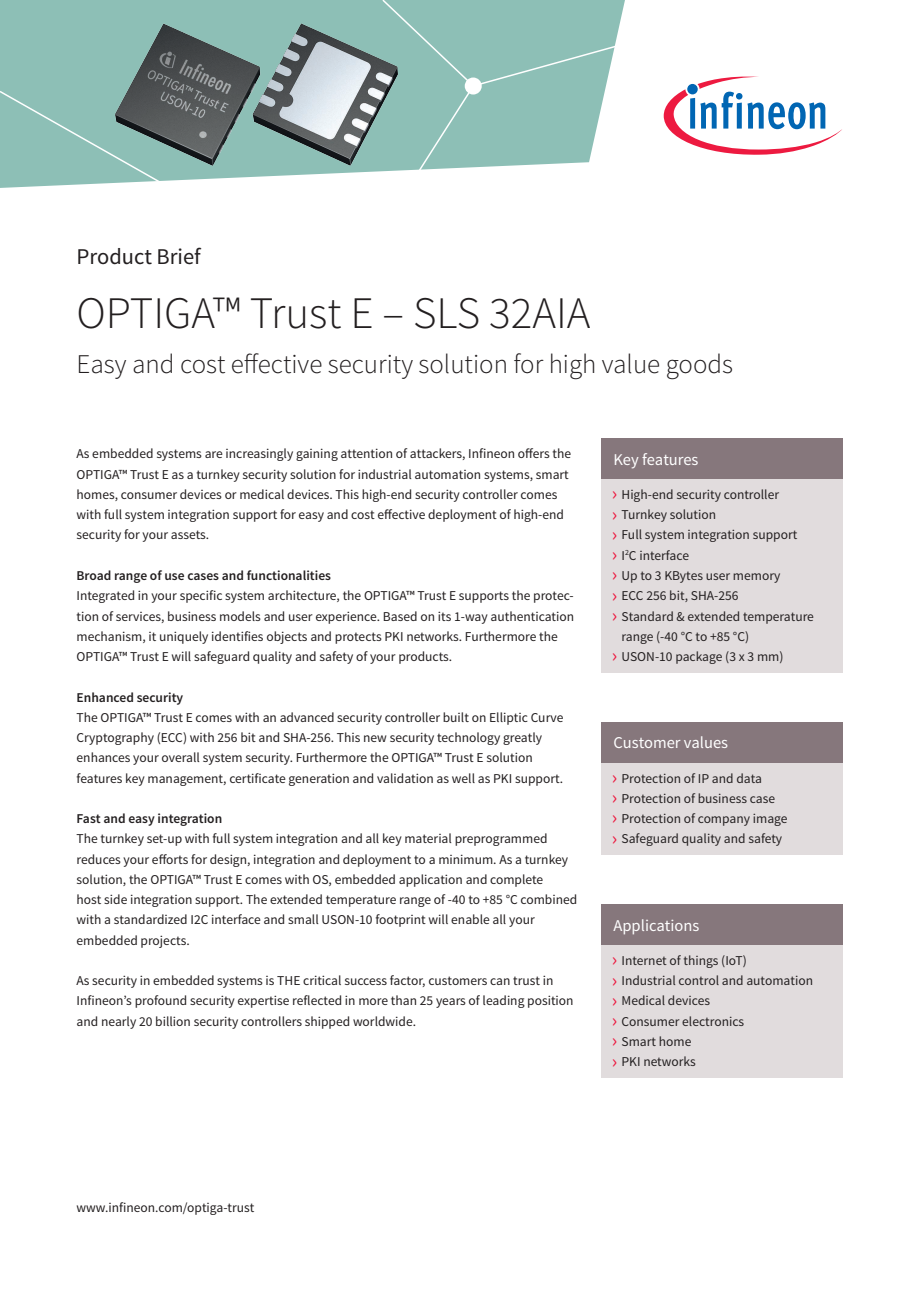
<style>
.page{position:relative;width:919px;height:1289px;background:#fff}
.page>*{position:absolute;margin:0;border:0;box-sizing:border-box;transform-origin:0 0}
.Product_Brief_A4_Hea{font:300 45px "Source Sans Pro";color:#231f20}
.Product_Brief_A4_Sub{font:300 27px "Source Sans Pro";color:#231f20}
.Product_Brief_A4_Tit{font:22.5px "Source Sans Pro";color:#231f20}
.Product_Brief_A4_Hea-2{font:16.5px "Source Sans Pro";color:#fff}
.Product_Brief_A4_Cop{font:13.5px/20.2px "Source Sans Pro";color:#231f20}
.Product_Brief_A4_Cop-2{font:600 13.5px "Source Sans Pro";color:#231f20}
.Product_Brief_A4_URL{font:13.5px "Source Sans Pro";color:#231f20}
.s1{font-size:20.25px;color:#ed1a40}
</style>
<div class="page">
<svg style="left:0;top:0;width:625px;height:181px;background:#98c5bd"></svg>
<img style="left:112px;top:21px;width:269px;height:146px">
<svg style="left:0;top:89px;width:172px;height:99px;background:#8ab2ab"></svg>
<svg style="left:381px;top:0;width:240px;height:180px;background:#9bc6be"></svg>
<svg style="left:663px;top:76px;width:179px;height:79px"></svg>
<div style="left:601px;top:476px;width:241px;height:196px;background:#e1dcdd"></div>
<div style="left:601px;top:759px;width:241px;height:96px;background:#e1dcdd"></div>
<div style="left:601px;top:942px;width:241px;height:135px;background:#e1dcdd"></div>
<div style="left:601px;top:438px;width:241px;height:40px;background:#86777c"></div>
<div style="left:601px;top:721px;width:241px;height:41px;background:#86777c"></div>
<div style="left:601px;top:904px;width:241px;height:40px;background:#86777c"></div>
<p class="Product_Brief_A4_Tit" style="left:77px;top:242px;width:126px">Product Brief</p>
<p class="Product_Brief_A4_Hea" style="left:77px;top:286px;width:515px">OPTIGA™ Trust E – SLS 32AIA</p>
<p class="Product_Brief_A4_Sub" style="left:77px;top:348px;width:658px">Easy and cost effective security solution for high value goods</p>
<p class="Product_Brief_A4_Cop" style="left:77px;top:444px;width:496px">As embedded systems are increasingly gaining attention of attackers, Infineon offers the OPTIGA™ Trust E as a turnkey security solution for industrial automation systems, smart homes, consumer devices or medical devices. This high-end security controller comes with full system integration support for easy and cost effective deployment of high-end security for your assets.</p>
<p class="Product_Brief_A4_Cop-2" style="left:77px;top:567px;width:256px">Broad range of use cases and functionalities</p>
<p class="Product_Brief_A4_Cop" style="left:77px;top:586px;width:499px">Integrated in your specific system architecture, the OPTIGA™ Trust E supports the protec&shy;tion of services, business models and user experience. Based on its 1-way authentication mechanism, it uniquely identifies objects and protects PKI networks. Furthermore the OPTIGA™ Trust E will safeguard quality and safety of your products.</p>
<p class="Product_Brief_A4_Cop-2" style="left:77px;top:688px;width:108px">Enhanced security</p>
<p class="Product_Brief_A4_Cop" style="left:77px;top:707px;width:488px">The OPTIGA™ Trust E comes with an advanced security controller built on Elliptic Curve Cryptography (ECC) with 256 bit and SHA-256. This new security technology greatly enhances your overall system security. Furthermore the OPTIGA™ Trust E solution features key management, certificate generation and validation as well as PKI support.</p>
<p class="Product_Brief_A4_Cop-2" style="left:77px;top:810px;width:147px">Fast and easy integration</p>
<p class="Product_Brief_A4_Cop" style="left:77px;top:829px;width:502px">The turnkey set-up with full system integration and all key material preprogrammed reduces your efforts for design, integration and deployment to a minimum. As a turnkey solution, the OPTIGA™ Trust E comes with OS, embedded application and complete<br>host side integration support. The extended temperature range of -40 to +85 °C combined with a standardized I2C interface and small USON-10 footprint will enable all your embedded projects.</p>
<p class="Product_Brief_A4_Cop" style="left:77px;top:970px;width:498px">As security in embedded systems is THE critical success factor, customers can trust in<br>Infineon’s profound security expertise reflected in more than 25 years of leading position and nearly 20 billion security controllers shipped worldwide.</p>
<p class="Product_Brief_A4_Hea-2" style="left:613px;top:449px;width:86px">Key features</p>
<p class="Product_Brief_A4_Cop" style="left:612px;top:484px;width:169px"><span class="s1">›</span> High-end security controller</p>
<p class="Product_Brief_A4_Cop" style="left:612px;top:505px;width:106px"><span class="s1">›</span> Turnkey solution</p>
<p class="Product_Brief_A4_Cop" style="left:612px;top:525px;width:187px"><span class="s1">›</span> Full system integration support</p>
<p class="Product_Brief_A4_Cop" style="left:612px;top:545px;width:79px"><span class="s1">›</span> I<sup>2</sup>C interface</p>
<p class="Product_Brief_A4_Cop" style="left:612px;top:565px;width:170px"><span class="s1">›</span> Up to 3 KBytes user memory</p>
<p class="Product_Brief_A4_Cop" style="left:612px;top:586px;width:128px"><span class="s1">›</span> ECC 256 bit, SHA-256</p>
<p class="Product_Brief_A4_Cop" style="left:621px;top:606px;width:194px;text-indent:-10px"><span class="s1">›</span> Standard &amp; extended temperature range (-40 °C to +85 °C)</p>
<p class="Product_Brief_A4_Cop" style="left:612px;top:646px;width:173px"><span class="s1">›</span> USON-10 package (3 x 3 mm)</p>
<p class="Product_Brief_A4_Hea-2" style="left:613px;top:732px;width:116px">Customer values</p>
<p class="Product_Brief_A4_Cop" style="left:612px;top:768px;width:151px"><span class="s1">›</span> Protection of IP and data</p>
<p class="Product_Brief_A4_Cop" style="left:612px;top:788px;width:165px"><span class="s1">›</span> Protection of business case</p>
<p class="Product_Brief_A4_Cop" style="left:612px;top:808px;width:177px"><span class="s1">›</span> Protection of company image</p>
<p class="Product_Brief_A4_Cop" style="left:612px;top:829px;width:172px"><span class="s1">›</span> Safeguard quality and safety</p>
<p class="Product_Brief_A4_Hea-2" style="left:613px;top:914px;width:87px">Applications</p>
<p class="Product_Brief_A4_Cop" style="left:612px;top:950px;width:136px"><span class="s1">›</span> Internet of things (IoT)</p>
<p class="Product_Brief_A4_Cop" style="left:612px;top:970px;width:203px"><span class="s1">›</span> Industrial control and automation</p>
<p class="Product_Brief_A4_Cop" style="left:612px;top:991px;width:100px"><span class="s1">›</span> Medical devices</p>
<p class="Product_Brief_A4_Cop" style="left:612px;top:1011px;width:134px"><span class="s1">›</span> Consumer electronics</p>
<p class="Product_Brief_A4_Cop" style="left:612px;top:1031px;width:81px"><span class="s1">›</span> Smart home</p>
<p class="Product_Brief_A4_Cop" style="left:612px;top:1051px;width:85px"><span class="s1">›</span> PKI networks</p>
<p class="Product_Brief_A4_URL" style="left:77px;top:1199px;width:179px">www.infineon.com/optiga-trust</p>
</div>
